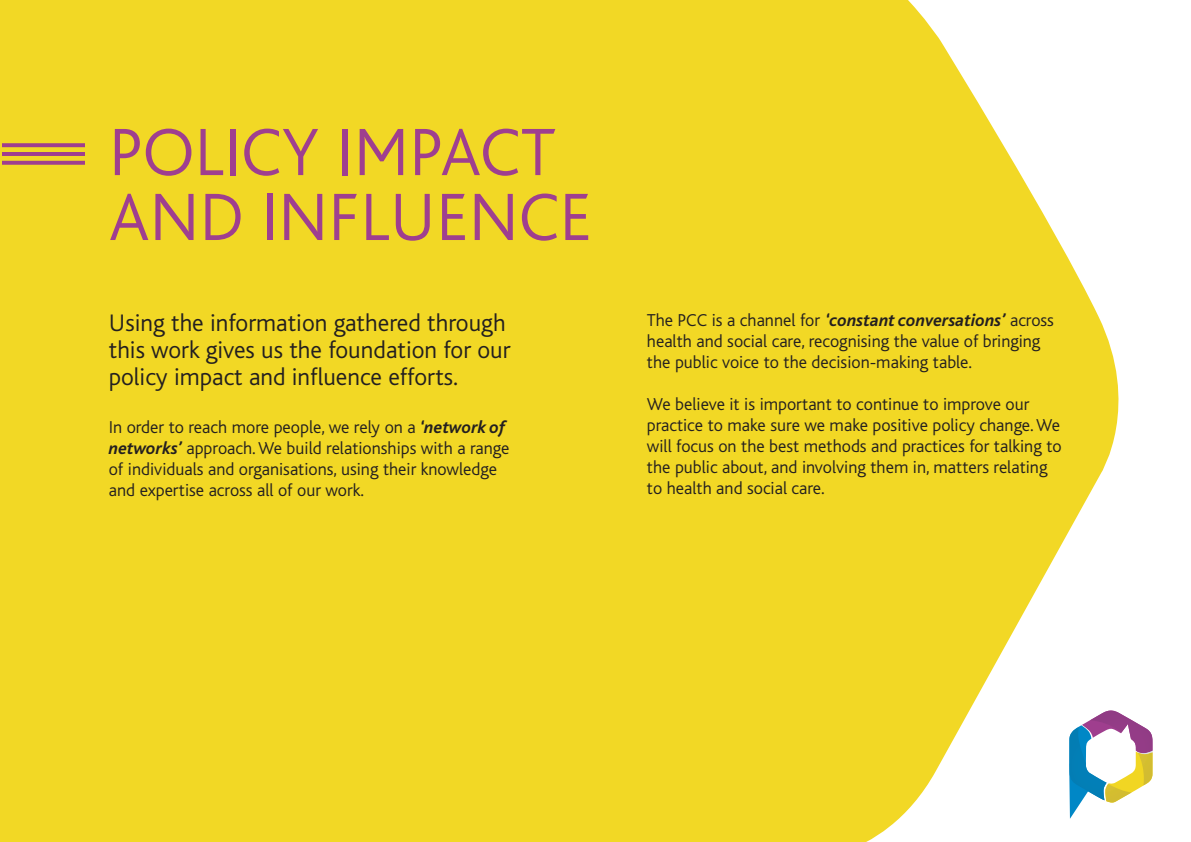
<style>
.page{position:relative;width:1191px;height:842px;background:#fff}
.page>*{position:absolute;margin:0;border:0;box-sizing:border-box;transform-origin:0 0}
.t1{font:300 70px "Bliss";color:#9f3f8f}
.t2{font:300 25px/27px "Bliss";color:#231f20}
.t3{font:300 18px/21px "Bliss";color:#231f20}
.s1{font-weight:700;font-style:italic}
</style>
<div class="page">
<div style="left:0;top:0;width:698px;height:842px;background:#f2d825"></div>
<svg style="left:698px;top:0;width:421px;height:842px;fill:#f2d825"></svg>
<svg style="left:1069px;top:710px;width:83px;height:109px"></svg>
<svg style="left:2px;top:143px;width:83px;height:4px"></svg>
<hr style="left:2px;top:152px;width:83px;height:4px;background:#9f3e8e">
<svg style="left:2px;top:161px;width:83px;height:4px"></svg>
<p class="t1" style="left:109px;top:126px;width:448px">POLICY IMPACT</p>
<p class="t1" style="left:109px;top:190px;width:485px">AND INFLUENCE</p>
<p class="t2" style="left:109px;top:311px;width:403px">Using the information gathered through this work gives us the foundation for our policy impact and influence efforts.</p>
<p class="t3" style="left:109px;top:418px;width:402px">In order to reach more people, we rely on a <span class="s1">‘network of networks’</span> approach. We build relationships with a range of individuals and organisations, using their knowledge and expertise across all of our work.</p>
<p class="t3" style="left:647px;top:311px;width:408px">The PCC is a channel for <span class="s1">‘constant conversations’</span> across health and social care, recognising the value of bringing the public voice to the decision-making table.</p>
<p class="t3" style="left:647px;top:395px;width:416px">We believe it is important to continue to improve our practice to make sure we make positive policy change. We will focus on the best methods and practices for talking to the public about, and involving them in, matters relating to health and social care.</p>
</div>
